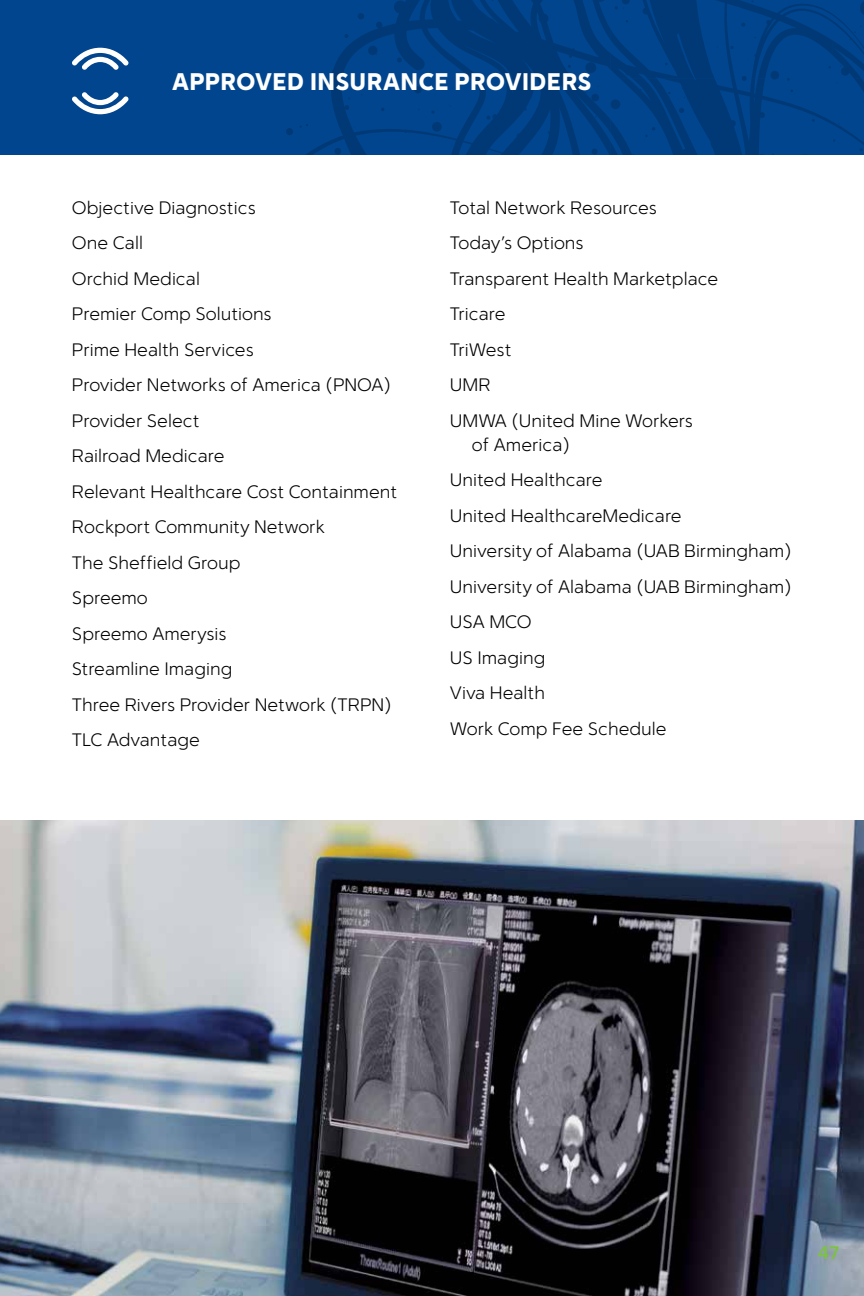
<style>
.page{position:relative;width:864px;height:1296px;background:#fff}
.page>*{position:absolute;margin:0;border:0;box-sizing:border-box;transform-origin:0 0}
.t1{font:900 24px "Simple Sans";color:#fff}
.t2{font:300 18px/35.6px "Simple Sans";color:#000}
.t3{font:700 18px "Simple Sans";color:#7dc242}
</style>
<div class="page">
<div style="left:0;top:0;width:864px;height:155px;background:#00458d"></div>
<svg style="left:72px;top:0;width:792px;height:155px"></svg>
<img style="left:0;top:821px;width:864px;height:475px">
<h1 class="t1" style="left:172px;top:67px;width:421px">APPROVED INSURANCE PROVIDERS</h1>
<p class="t2" style="left:72px;top:189px;width:327px">Objective Diagnostics<br>One Call<br>Orchid Medical<br>Premier Comp Solutions<br>Prime Health Services<br>Provider Networks of America (PNOA)<br>Provider Select<br>Railroad Medicare<br>Relevant Healthcare Cost Containment<br>Rockport Community Network<br>The Sheffield Group<br>Spreemo<br>Spreemo Amerysis<br>Streamline Imaging<br>Three Rivers Provider Network (TRPN)<br>TLC Advantage</p>
<p class="t2" style="left:450px;top:189px;width:270px">Total Network Resources<br>Today’s Options<br>Transparent Health Marketplace<br>Tricare<br>TriWest<br>UMR<br>UMWA (United Mine Workers</p>
<p class="t2" style="left:450px;top:426px;width:343px;text-indent:22px">of America)<br>United Healthcare<br>United HealthcareMedicare<br>University of Alabama (UAB Birmingham)<br>University of Alabama (UAB Birmingham)<br>USA MCO<br>US Imaging<br>Viva Health<br>Work Comp Fee Schedule</p>
<p class="t3" style="left:817px;top:1242px;width:23px">47</p>
</div>
